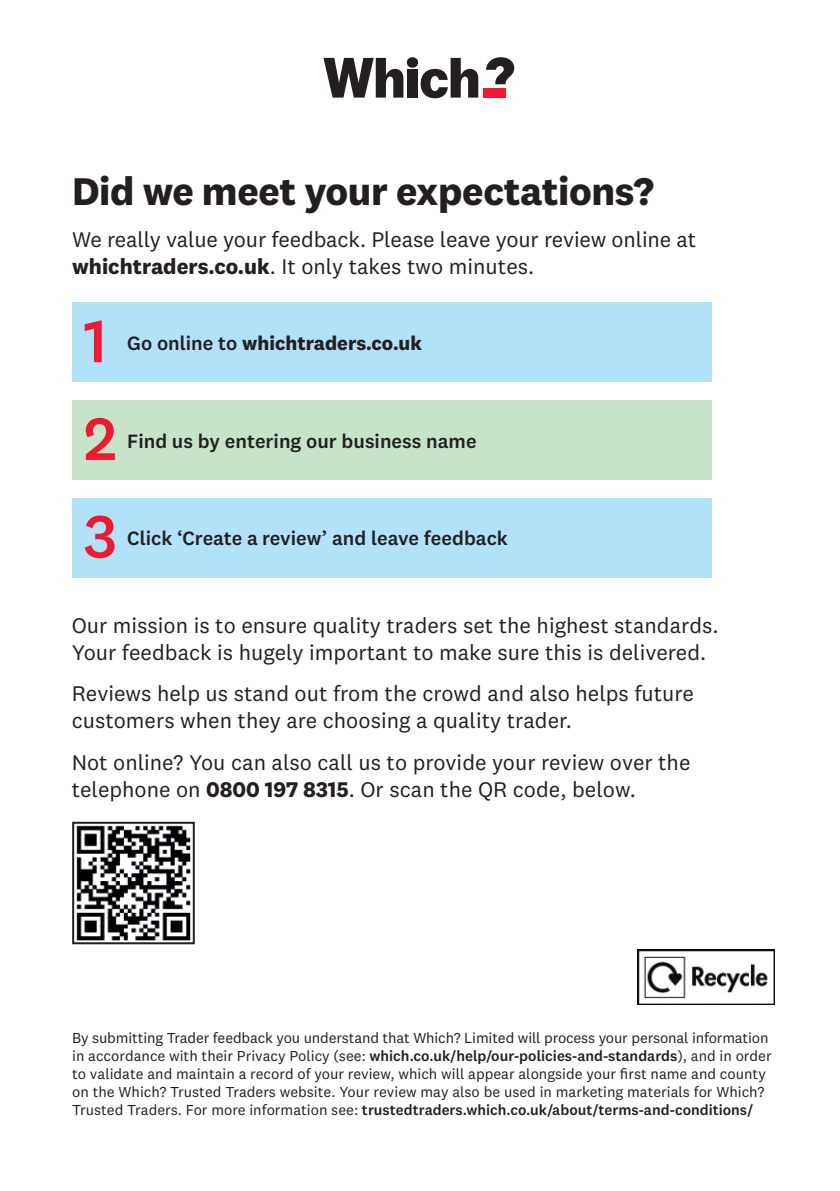
<style>
.page{position:relative;width:840px;height:1191px;background:#fff}
.page>*{position:absolute;margin:0;border:0;box-sizing:border-box;transform-origin:0 0}
.t1{font:500 61.8px/97.6px "National 2";color:#ee1a2f}
.t2{font:700 40px "National 2";letter-spacing:-.01em;color:#231f20}
.t3{font:22px/27px "National 2";color:#231f20}
.t4{font:500 20px "National 2";color:#231f20}
.t5{font:700 20px "National 2";color:#231f20}
.t6{font:15px/18px "National 2";color:#231f20}
.s1{font-weight:700}
.s2{font-weight:500}
</style>
<div class="page">
<img style="left:637px;top:949px;width:137px;height:55px">
<svg style="left:486px;top:57px;width:28px;height:27px"></svg>
<div style="left:483px;top:89px;width:22px;height:9px;background:#ee1a2f"></div>
<svg style="left:323px;top:58px;width:80px;height:40px"></svg>
<div style="left:407px;top:70px;width:10px;height:28px;background:#231f20"></div>
<svg style="left:420px;top:58px;width:58px;height:40px"></svg>
<div style="left:406px;top:57px;width:12px;height:11px;background:#231f20;border-radius:50%"></div>
<img style="left:76px;top:825px;width:115px;height:116px">
<div style="left:72px;top:821px;width:123px;height:123px;border:2px solid #231f20"></div>
<div style="left:73px;top:303px;width:638px;height:79px;background:#b1e2f9"></div>
<div style="left:73px;top:400px;width:638px;height:80px;background:#c7e4ca"></div>
<div style="left:73px;top:498px;width:638px;height:79px;background:#b1e2f9"></div>
<h2 class="t2" style="left:72px;top:175px;width:583px">Did we meet your expectations?</h2>
<h3 class="t3" style="left:72px;top:228px;width:625px">We really value your feedback. Please leave your review online at <span class="s1">whichtraders.co.uk</span>. It only takes two minutes.</h3>
<h1 class="t1" style="left:83px;top:297px;width:34px">1<br>2</h1>
<h3 class="t5" style="left:127px;top:335px;width:296px"><span class="s2">Go online to</span> whichtraders.co.uk</h3>
<h3 class="t4" style="left:127px;top:433px;width:350px">Find us by entering our business name</h3>
<h1 class="t1" style="left:83px;top:492px;width:35px">3</h1>
<h3 class="t4" style="left:127px;top:530px;width:382px">Click ‘Create a review’ and leave feedback</h3>
<h3 class="t3" style="left:72px;top:614px;width:648px">Our mission is to ensure quality traders set the highest standards.<br>Your feedback is hugely important to make sure this is delivered.</h3>
<h3 class="t3" style="left:72px;top:682px;width:623px">Reviews help us stand out from the crowd and also helps future customers when they are choosing a quality trader.</h3>
<h3 class="t3" style="left:72px;top:750px;width:620px">Not online? You can also call us to provide your review over the telephone on <span class="s1">0800 197 8315</span>. Or scan the QR code, below.</h3>
<p class="t6" style="left:72px;top:1030px;width:700px">By submitting Trader feedback you understand that Which? Limited will process your personal information in accordance with their Privacy Policy (see: <span class="s2">which.co.uk/help/our-policies-and-standards</span>), and in order to validate and maintain a record of your review, which will appear alongside your first name and county on the Which? Trusted Traders website. Your review may also be used in marketing materials for Which?<br>Trusted Traders. For more information see: <span class="s2">trustedtraders.which.co.uk/about/terms-and-conditions/</span></p>
</div>
